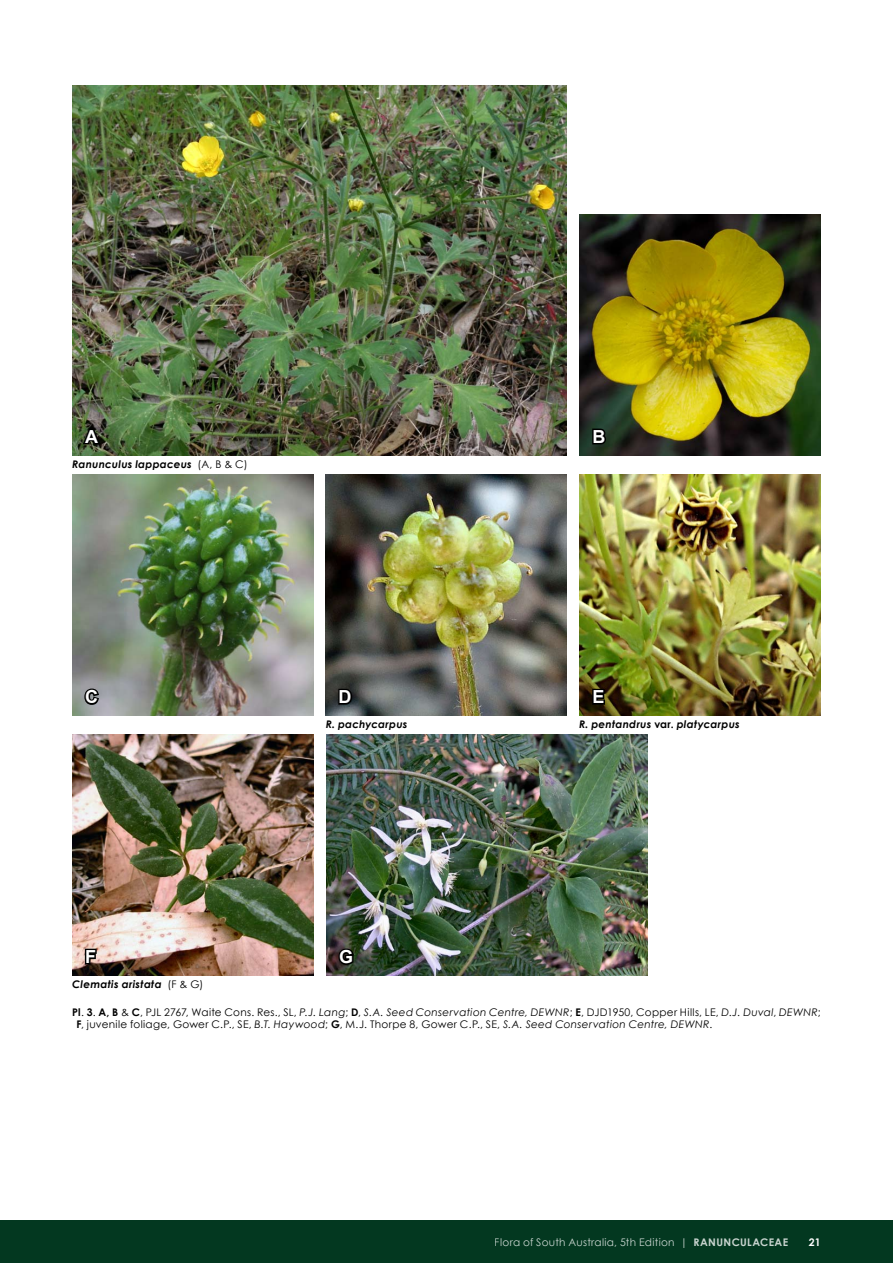
<style>
.page{position:relative;width:893px;height:1263px;background:#fff}
.page>*{position:absolute;margin:0;border:0;box-sizing:border-box;transform-origin:0 0}
.t1{font:700 18px "Arial";color:#fff}
.t2{font:10.5px/12px "Century Gothic";letter-spacing:.025em;color:#000}
.t3{font:italic 700 10.5px "Century Gothic";letter-spacing:.025em;color:#000}
.t4{font:10.5px "Century Gothic";letter-spacing:.025em;color:#fff}
.t5{font:700 10.5px "Century Gothic";color:#fff}
.s1{font-weight:400;font-style:normal}
.s2{font-style:normal}
.s3{font-weight:700}
.s4{font-style:italic}
</style>
<div class="page">
<div style="left:0;top:1220px;width:893px;height:43px;background:#033820"></div>
<img style="left:72px;top:85px;width:495px;height:371px">
<img style="left:580px;top:215px;width:241px;height:241px">
<img style="left:326px;top:475px;width:241px;height:241px">
<img style="left:580px;top:475px;width:241px;height:241px">
<img style="left:72px;top:475px;width:241px;height:241px">
<svg style="left:81px;top:424px;width:21px;height:22px"></svg>
<svg style="left:337px;top:687px;width:17px;height:19px"></svg>
<svg style="left:82px;top:686px;width:19px;height:21px"></svg>
<svg style="left:591px;top:687px;width:15px;height:19px"></svg>
<img style="left:72px;top:735px;width:241px;height:241px">
<img style="left:326px;top:735px;width:322px;height:241px">
<svg style="left:336px;top:946px;width:19px;height:21px"></svg>
<svg style="left:83px;top:947px;width:15px;height:19px"></svg>
<svg style="left:591px;top:426px;width:17px;height:20px"></svg>
<h1 class="t1" style="left:85px;top:425px;width:14px">A</h1>
<p class="t3" style="left:72px;top:456px;width:177px">Ranunculus lappaceus <span class="s1">(A, B &amp; C)</span></p>
<h1 class="t1" style="left:592px;top:425px;width:14px">B</h1>
<h1 class="t1" style="left:85px;top:685px;width:14px">C</h1>
<h1 class="t1" style="left:339px;top:685px;width:14px">D</h1>
<h1 class="t1" style="left:592px;top:685px;width:14px">E</h1>
<p class="t3" style="left:326px;top:716px;width:83px">R. pachycarpus</p>
<p class="t3" style="left:579px;top:716px;width:162px">R. pentandrus <span class="s2">VAR.</span> platycarpus</p>
<h1 class="t1" style="left:85px;top:945px;width:12px">F</h1>
<h1 class="t1" style="left:339px;top:945px;width:16px">G</h1>
<p class="t3" style="left:72px;top:976px;width:133px">Clematis aristata <span class="s1">(F &amp; G)</span></p>
<p class="t2" style="left:77px;top:1006px;width:746px;text-indent:-4px"><span class="s3">PL</span>. <span class="s3">3</span>. <span class="s3">A, B</span> &amp; <span class="s3">C</span>, PJL 2767, Waite Cons. Res., SL, <span class="s4">P.J. Lang</span>; <span class="s3">D</span>, <span class="s4">S.A. Seed Conservation Centre, DEWNR</span>; <span class="s3">E</span>, DJD1950, Copper Hills, LE, <span class="s4">D.J. Duval</span>, <span class="s4">DEWNR</span>;<br><span class="s3">F</span>, juvenile foliage, Gower C.P., SE, <span class="s4">B.T. Haywood</span>; <span class="s3">G</span>, M.J. Thorpe 8, Gower C.P., SE, <span class="s4">S.A. Seed Conservation Centre, DEWNR</span>.</p>
<p class="t4" style="left:495px;top:1234px;width:295px">Flora of South Australia, 5th Edition | <span class="s3">RANUNCULACEAE</span></p>
<p class="t5" style="left:809px;top:1234px;width:13px">21</p>
</div>
